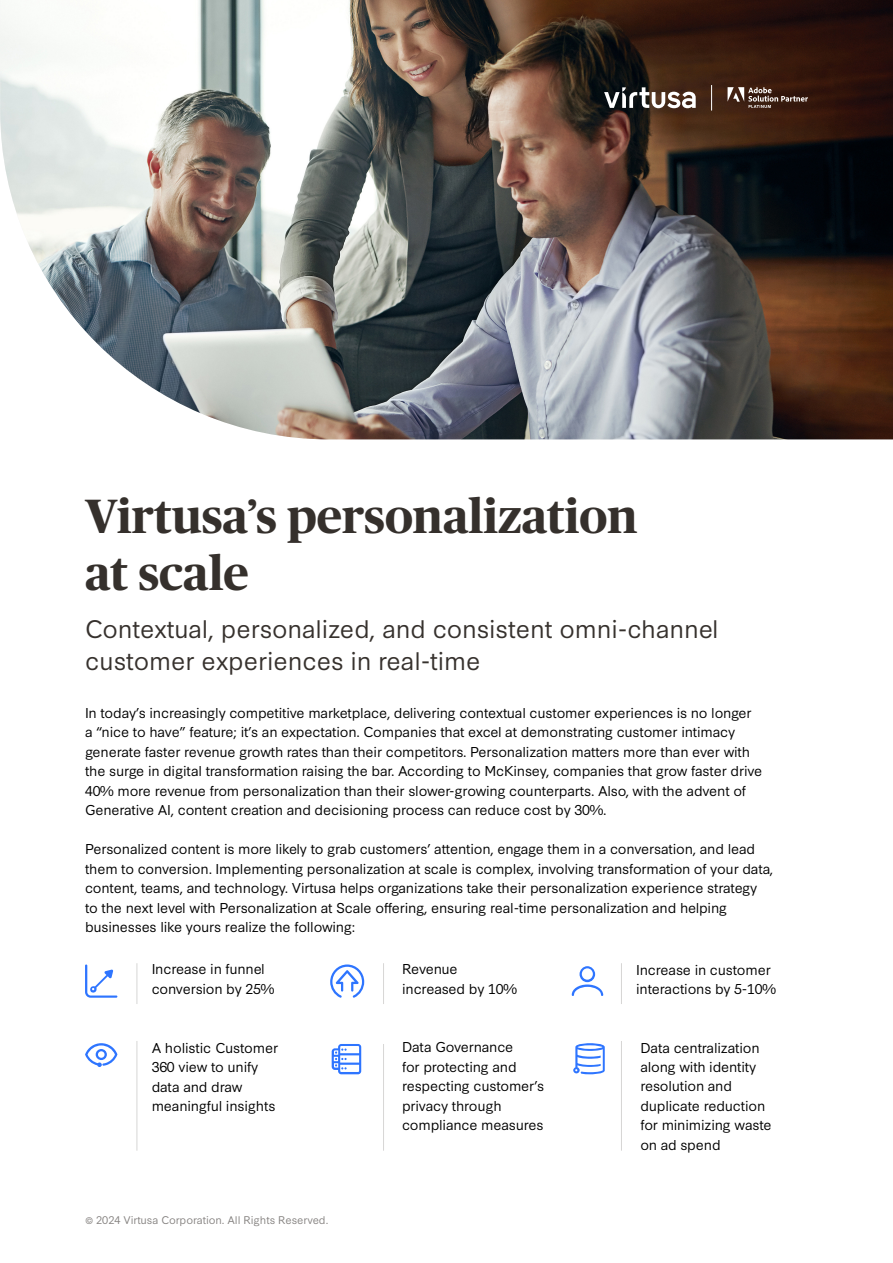
<style>
.page{position:relative;width:893px;height:1263px;background:#fff}
.page>*{position:absolute;margin:0;border:0;box-sizing:border-box;transform-origin:0 0}
.t1{font:700 48px/57.6px "Publico Headline";color:#35302c}
.t2{font:24px/31.5px "Synthese";letter-spacing:-.005em;color:#36312d}
.t3{font:13.5px/19.5px "Synthese";letter-spacing:-.015em;color:#000}
.t4{font:10.5px "Synthese";letter-spacing:-.005em;color:#868381}
</style>
<div class="page">
<img style="left:0;top:0;width:893px;height:439px">
<svg style="left:85px;top:964px;width:32px;height:34px"></svg>
<svg style="left:330px;top:964px;width:34px;height:34px"></svg>
<svg style="left:85px;top:1043px;width:32px;height:24px"></svg>
<svg style="left:573px;top:1043px;width:32px;height:31px"></svg>
<svg style="left:572px;top:966px;width:31px;height:30px"></svg>
<hr style="left:137px;top:963px;width:1px;height:41px;background:#d7d6d5">
<hr style="left:383px;top:963px;width:1px;height:41px;background:#d7d6d5">
<hr style="left:621px;top:963px;width:1px;height:41px;background:#d7d6d5">
<hr style="left:383px;top:1044px;width:1px;height:107px;background:#d7d6d5">
<hr style="left:137px;top:1041px;width:1px;height:110px;background:#d7d6d5">
<hr style="left:621px;top:1041px;width:1px;height:110px;background:#d7d6d5">
<svg style="left:332px;top:1044px;width:29px;height:30px"></svg>
<svg style="left:604px;top:87px;width:92px;height:21px"></svg>
<svg style="left:728px;top:87px;width:80px;height:21px"></svg>
<svg style="left:711px;top:85px;width:1px;height:26px"></svg>
<h1 class="t1" style="left:85px;top:484px;width:554px">Virtusa’s personalization at scale</h1>
<h2 class="t2" style="left:85px;top:611px;width:635px">Contextual, personalized, and consistent omni-channel customer experiences in real-time</h2>
<p class="t3" style="left:85px;top:702px;width:679px">In today’s increasingly competitive marketplace, delivering contextual customer experiences is no longer a “nice to have” feature; it’s an expectation. Companies that excel at demonstrating customer intimacy generate faster revenue growth rates than their competitors. Personalization matters more than ever with the surge in digital transformation raising the bar. According to McKinsey, companies that grow faster drive 40% more revenue from personalization than their slower-growing counterparts. Also, with the advent of Generative AI, content creation and decisioning process can reduce cost by 30%.</p>
<p class="t3" style="left:85px;top:838px;width:690px">Personalized content is more likely to grab customers’ attention, engage them in a conversation, and lead them to conversion. Implementing personalization at scale is complex, involving transformation of your data, content, teams, and technology. Virtusa helps organizations take their personalization experience strategy to the next level with Personalization at Scale offering, ensuring real-time personalization and helping businesses like yours realize the following:</p>
<p class="t3" style="left:636px;top:958px;width:141px">Increase in customer interactions by 5-10%</p>
<p class="t3" style="left:152px;top:958px;width:124px">Increase in funnel conversion by 25%</p>
<p class="t3" style="left:402px;top:958px;width:116px">Revenue increased by 10%</p>
<p class="t3" style="left:402px;top:1036px;width:144px">Data Governance<br>for protecting and respecting customer’s privacy through compliance measures</p>
<p class="t3" style="left:152px;top:1036px;width:128px">A holistic Customer<br>360 view to unify data and draw meaningful insights</p>
<p class="t3" style="left:640px;top:1036px;width:133px">Data centralization along with identity resolution and duplicate reduction for minimizing waste on ad spend</p>
<p class="t4" style="left:85px;top:1211px;width:245px">© 2024 Virtusa Corporation. All Rights Reserved.</p>
</div>
